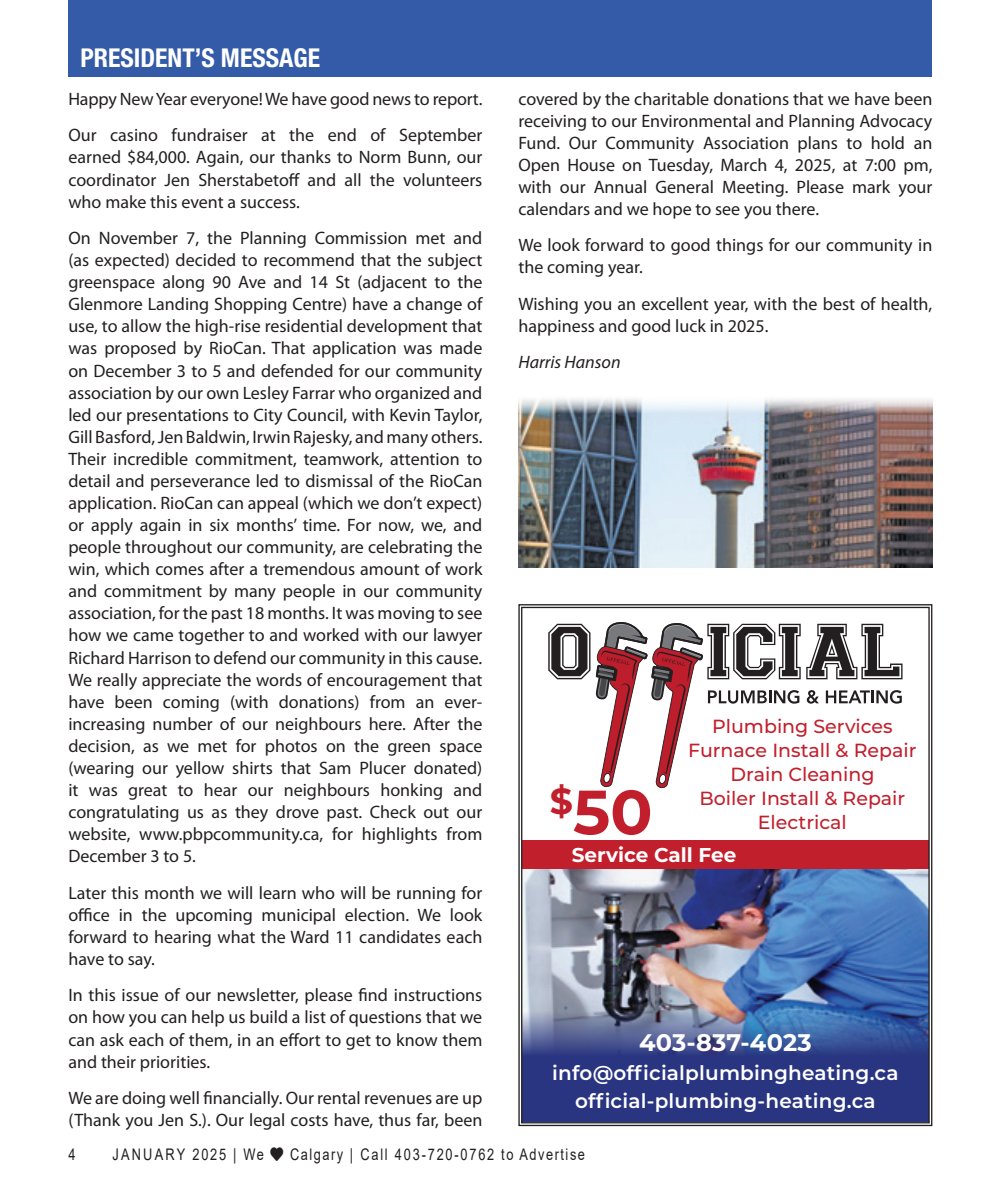
<style>
.page{position:relative;width:990px;height:1188px;background:#fff}
.page>*{position:absolute;margin:0;border:0;box-sizing:border-box;transform-origin:0 0}
.t1{font:700 62.4px "Montserrat";color:#c21f2d}
.t2{font:700 condensed 26px "Helvetica Neue LT Std";color:#fff}
.t3{font:700 24px "Montserrat";letter-spacing:.01em;color:#fff}
.t4{font:600 20px/28.4px "Montserrat";letter-spacing:.01em;color:#fff;text-align:center}
.t5{font:700 20px "Montserrat";color:#fff}
.t6{font:500 19px/24px "Montserrat";color:#c21f2d;text-align:center}
.Body_text{font:18px/22px "Myriad Pro";color:#231f20;text-align:justify}
.Body_text-2{font:italic 18px "Myriad Pro";color:#231f20}
.t7{font:16px "Arial";letter-spacing:.14em;color:#231f20;scale:.8 1}
</style>
<div class="page">
<div style="left:68px;top:0;width:864px;height:77px;background:#335ba7"></div>
<img style="left:518px;top:604px;width:414px;height:522px">
<img style="left:518px;top:398px;width:414px;height:169px">
<p class="t2" style="left:80px;top:42px;width:241px">PRESIDENT’S MESSAGE</p>
<p class="Body_text" style="left:68px;top:88px;width:416px">Happy New Year everyone! We have good news to report.</p>
<p class="Body_text" style="left:68px;top:124px;width:416px">Our casino fundraiser at the end of September earned $84,000. Again, our thanks to Norm Bunn, our coordinator Jen Sherstabetoff and all the volunteers who make this event a success.</p>
<p class="Body_text" style="left:68px;top:227px;width:416px">On November 7, the Planning Commission met and (as expected) decided to recommend that the subject greenspace along 90 Ave and 14 St (adjacent to the Glenmore Landing Shopping Centre) have a change of use, to allow the high-rise residential development that was proposed by RioCan. That application was made on December 3 to 5 and defended for our community association by our own Lesley Farrar who organized and led our presentations to City Council, with Kevin Taylor, Gill Basford, Jen Baldwin, Irwin Rajesky, and many others.<br>Their incredible commitment, teamwork, attention to detail and perseverance led to dismissal of the RioCan application. RioCan can appeal (which we don’t expect) or apply again in six months’ time. For now, we, and people throughout our community, are celebrating the win, which comes after a tremendous amount of work and commitment by many people in our community association, for the past 18 months. It was moving to see how we came together to and worked with our lawyer Richard Harrison to defend our community in this cause.<br>We really appreciate the words of encouragement that have been coming (with donations) from an ever&shy;increasing number of our neighbours here. After the decision, as we met for photos on the green space (wearing our yellow shirts that Sam Plucer donated) it was great to hear our neighbours honking and congratulating us as they drove past. Check out our website, www.pbpcommunity.ca, for highlights from December 3 to 5.</p>
<p class="Body_text" style="left:68px;top:881px;width:415px">Later this month we will learn who will be running for office in the upcoming municipal election. We look forward to hearing what the Ward 11 candidates each have to say.</p>
<p class="Body_text" style="left:68px;top:984px;width:416px">In this issue of our newsletter, please find instructions on how you can help us build a list of questions that we can ask each of them, in an effort to get to know them and their priorities.</p>
<p class="Body_text" style="left:68px;top:1087px;width:416px">We are doing well financially. Our rental revenues are up (Thank you Jen S.). Our legal costs have, thus far, been</p>
<p class="Body_text" style="left:518px;top:88px;width:416px">covered by the charitable donations that we have been receiving to our Environmental and Planning Advocacy Fund. Our Community Association plans to hold an Open House on Tuesday, March 4, 2025, at 7:00 pm, with our Annual General Meeting. Please mark your calendars and we hope to see you there.</p>
<p class="Body_text" style="left:518px;top:234px;width:415px">We look forward to good things for our community in the coming year.</p>
<p class="Body_text" style="left:518px;top:292px;width:415px">Wishing you an excellent year, with the best of health, happiness and good luck in 2025.</p>
<p class="Body_text-2" style="left:518px;top:351px;width:104px">Harris Hanson</p>
<p class="t6" style="left:688px;top:714px;width:230px">Plumbing Services<br>Furnace Install &amp; Repair<br>Drain Cleaning<br>Boiler Install &amp; Repair<br>Electrical</p>
<p class="t1" style="left:550px;top:767px;width:104px"><sup>$</sup>50</p>
<p class="t5" style="left:572px;top:841px;width:166px">Service Call Fee</p>
<p class="t3" style="left:639px;top:1026px;width:174px">403-837-4023</p>
<p class="t4" style="left:552px;top:1058px;width:348px">info@officialplumbingheating.ca official-plumbing-heating.ca</p>
<p class="t7" style="left:68px;top:1144px;width:10px">4</p>
<p class="t7" style="left:112px;top:1144px;width:592px">JANUARY 2025 | We ♥ Calgary | Call 403-720-0762 to Advertise</p>
</div>
